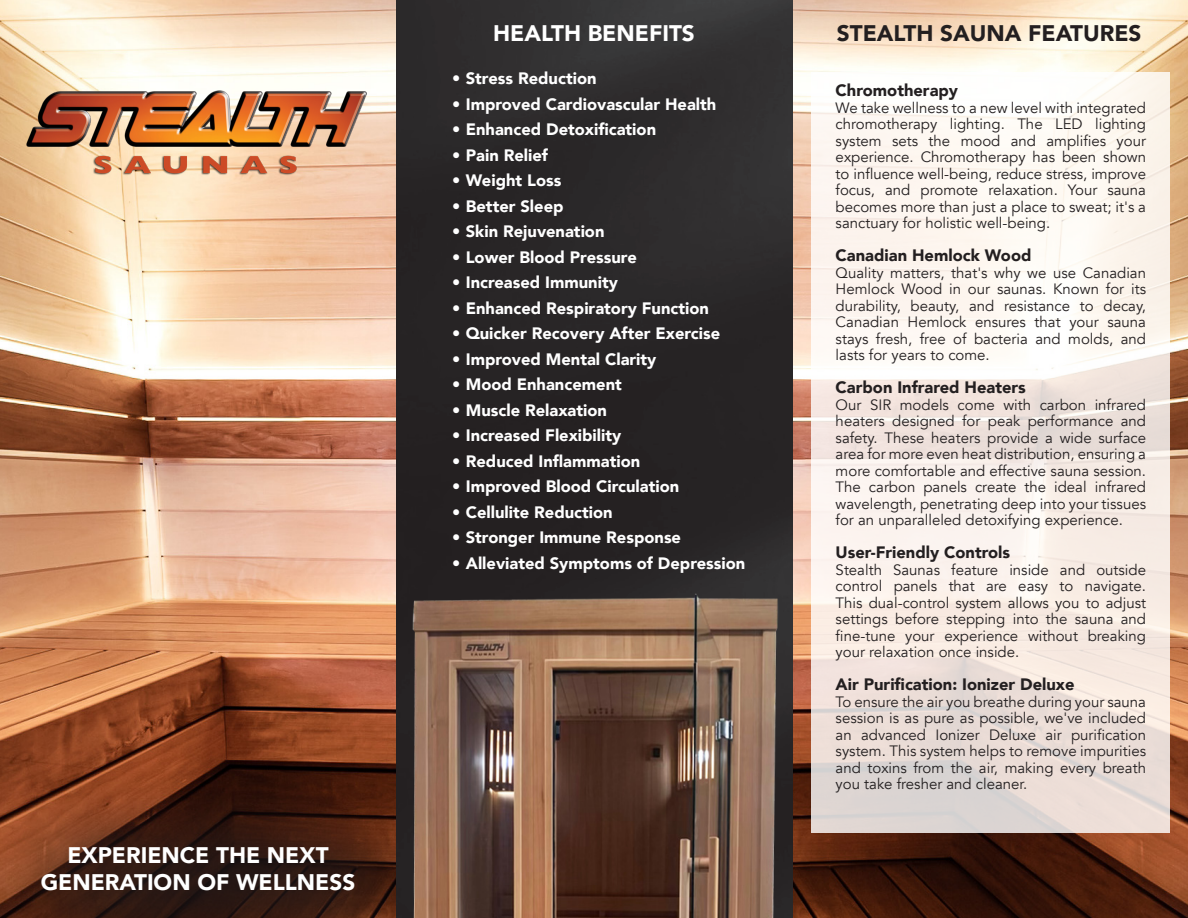
<style>
.page{position:relative;width:1188px;height:918px;background:#fff}
.page>*{position:absolute;margin:0;border:0;box-sizing:border-box;transform-origin:0 0}
.t1{font:900 22.5px "Avenir";color:#fff}
.t2{font:900 22.5px "Avenir";color:#231f20}
.t3{font:900 16.5px "Avenir";color:#fff}
.t4{font:900 16.5px "Avenir";color:#231f20}
.t5{font:15px/16.5px "Avenir";color:#231f20;text-align:justify}
</style>
<div class="page">
<img style="left:792px;top:0;width:396px;height:918px">
<img style="left:0;top:0;width:792px;height:768px">
<img style="left:19px;top:72px;width:358px;height:114px">
<div style="left:0;top:768px;width:450px;height:150px;background:#231f20;opacity:.75"></div>
<img style="left:396px;top:578px;width:396px;height:340px">
<svg style="left:812px;top:72px;width:358px;height:761px"></svg>
<p class="t1" style="left:67px;top:835px;width:263px">EXPERIENCE THE NEXT</p>
<p class="t1" style="left:41px;top:862px;width:316px">GENERATION OF WELLNESS</p>
<p class="t1" style="left:493px;top:13px;width:203px">HEALTH BENEFITS</p>
<p class="t3" style="left:452px;top:64px;width:146px">• Stress Reduction</p>
<p class="t3" style="left:452px;top:90px;width:266px">• Improved Cardiovascular Health</p>
<p class="t3" style="left:452px;top:115px;width:205px">• Enhanced Detoxification</p>
<p class="t3" style="left:452px;top:141px;width:97px">• Pain Relief</p>
<p class="t3" style="left:452px;top:166px;width:111px">• Weight Loss</p>
<p class="t3" style="left:452px;top:192px;width:113px">• Better Sleep</p>
<p class="t3" style="left:452px;top:217px;width:154px">• Skin Rejuvenation</p>
<p class="t3" style="left:452px;top:243px;width:186px">• Lower Blood Pressure</p>
<p class="t3" style="left:452px;top:268px;width:167px">• Increased Immunity</p>
<p class="t3" style="left:452px;top:294px;width:258px">• Enhanced Respiratory Function</p>
<p class="t3" style="left:452px;top:319px;width:270px">• Quicker Recovery After Exercise</p>
<p class="t3" style="left:452px;top:345px;width:206px">• Improved Mental Clarity</p>
<p class="t3" style="left:452px;top:370px;width:171px">• Mood Enhancement</p>
<p class="t3" style="left:452px;top:396px;width:156px">• Muscle Relaxation</p>
<p class="t3" style="left:452px;top:421px;width:171px">• Increased Flexibility</p>
<p class="t3" style="left:452px;top:447px;width:189px">• Reduced Inflammation</p>
<p class="t3" style="left:452px;top:472px;width:229px">• Improved Blood Circulation</p>
<p class="t3" style="left:452px;top:498px;width:162px">• Cellulite Reduction</p>
<p class="t3" style="left:452px;top:523px;width:230px">• Stronger Immune Response</p>
<p class="t3" style="left:452px;top:549px;width:295px">• Alleviated Symptoms of Depression</p>
<p class="t2" style="left:837px;top:13px;width:306px">STEALTH SAUNA FEATURES</p>
<p class="t4" style="left:836px;top:76px;width:124px">Chromotherapy</p>
<p class="t5" style="left:836px;top:99px;width:312px">We take wellness to a new level with integrated chromotherapy lighting. The LED lighting system sets the mood and amplifies your experience. Chromotherapy has been shown to influence well-being, reduce stress, improve focus, and promote relaxation. Your sauna becomes more than just a place to sweat; it's a sanctuary for holistic well-being.</p>
<p class="t4" style="left:836px;top:241px;width:197px">Canadian Hemlock Wood</p>
<p class="t5" style="left:836px;top:264px;width:312px">Quality matters, that's why we use Canadian Hemlock Wood in our saunas. Known for its durability, beauty, and resistance to decay, Canadian Hemlock ensures that your sauna stays fresh, free of bacteria and molds, and lasts for years to come.</p>
<p class="t4" style="left:836px;top:373px;width:192px">Carbon Infrared Heaters</p>
<p class="t5" style="left:836px;top:396px;width:312px">Our SIR models come with carbon infrared heaters designed for peak performance and safety. These heaters provide a wide surface area for more even heat distribution, ensuring a more comfortable and effective sauna session.<br>The carbon panels create the ideal infrared wavelength, penetrating deep into your tissues for an unparalleled detoxifying experience.</p>
<p class="t4" style="left:836px;top:538px;width:176px">User-Friendly Controls</p>
<p class="t5" style="left:836px;top:561px;width:312px">Stealth Saunas feature inside and outside control panels that are easy to navigate.<br>This dual-control system allows you to adjust settings before stepping into the sauna and fine-tune your experience without breaking your relaxation once inside.</p>
<p class="t4" style="left:836px;top:670px;width:240px">Air Purification: Ionizer Deluxe</p>
<p class="t5" style="left:836px;top:693px;width:312px">To ensure the air you breathe during your sauna session is as pure as possible, we've included an advanced Ionizer Deluxe air purification system. This system helps to remove impurities and toxins from the air, making every breath you take fresher and cleaner.</p>
</div>
